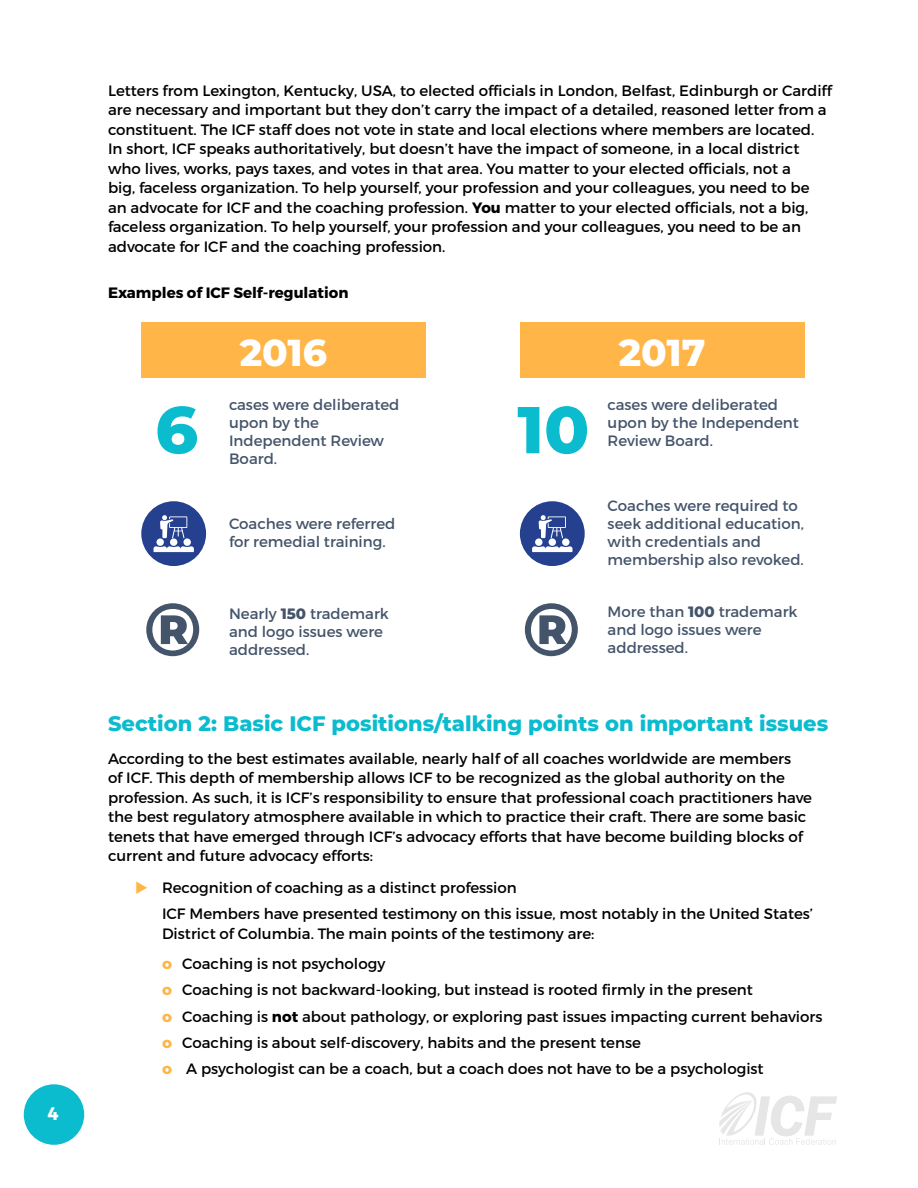
<style>
.page{position:relative;width:918px;height:1188px;background:#fff}
.page>*{position:absolute;margin:0;border:0;box-sizing:border-box;transform-origin:0 0}
.t1{font:800 75px "Montserrat";color:#44546a}
.t2{font:800 66px "Montserrat";color:#0bbbce}
.t3{font:800 37.5px "Montserrat";color:#fff}
.t4{font:800 21px "Montserrat";color:#0bbbce}
.t5{font:700 18px "Montserrat";color:#fff}
.t6{font:15px/19.5px "Montserrat";color:#000}
.t7{font:15px/18px "Montserrat";color:#44546a}
.t8{font:700 15px "Montserrat";color:#000}
.s1{font-weight:700}
.s2{font-weight:800}
.s3{font-weight:800;color:#ffb547}
</style>
<div class="page">
<div style="left:24px;top:1084px;width:60px;height:61px;background:#0bbbce;border-radius:50%"></div>
<svg style="left:719px;top:1092px;width:118px;height:53px"></svg>
<div style="left:141px;top:322px;width:285px;height:56px;background:#ffb547"></div>
<div style="left:520px;top:322px;width:284px;height:56px;background:#ffb547"></div>
<svg style="left:141px;top:501px;width:65px;height:65px"></svg>
<svg style="left:520px;top:501px;width:65px;height:65px"></svg>
<p class="t5" style="left:47px;top:1103px;width:13px">4</p>
<p class="t6" style="left:108px;top:81px;width:726px">Letters from Lexington, Kentucky, USA, to elected officials in London, Belfast, Edinburgh or Cardiff are necessary and important but they don’t carry the impact of a detailed, reasoned letter from a constituent. The ICF staff does not vote in state and local elections where members are located.<br>In short, ICF speaks authoritatively, but doesn’t have the impact of someone, in a local district who lives, works, pays taxes, and votes in that area. You matter to your elected officials, not a<br>big, faceless organization. To help yourself, your profession and your colleagues, you need to be<br>an advocate for ICF and the coaching profession. <span class="s1">You</span> matter to your elected officials, not a big, faceless organization. To help yourself, your profession and your colleagues, you need to be an advocate for ICF and the coaching profession.</p>
<p class="t8" style="left:108px;top:284px;width:242px">Examples of ICF Self-regulation</p>
<h3 class="t3" style="left:240px;top:325px;width:89px">2016</h3>
<h3 class="t3" style="left:619px;top:325px;width:88px">2017</h3>
<p class="t7" style="left:229px;top:396px;width:172px">cases were deliberated upon by the<br>Independent Review<br>Board.</p>
<p class="t7" style="left:608px;top:396px;width:193px">cases were deliberated upon by the Independent<br>Review Board.</p>
<h2 class="t2" style="left:155px;top:381px;width:44px">6</h2>
<h2 class="t2" style="left:517px;top:381px;width:73px">10</h2>
<p class="t7" style="left:229px;top:515px;width:168px">Coaches were referred for remedial training.</p>
<h1 class="t1" style="left:144px;top:574px;width:60px">®</h1>
<h1 class="t1" style="left:522px;top:574px;width:60px">®</h1>
<p class="t7" style="left:229px;top:605px;width:161px">Nearly <span class="s2">150</span> trademark and logo issues were addressed.</p>
<p class="t7" style="left:608px;top:497px;width:198px">Coaches were required to seek additional education, with credentials and membership also revoked.</p>
<p class="t7" style="left:608px;top:603px;width:191px">More than <span class="s2">100</span> trademark and logo issues were addressed.</p>
<h3 class="t4" style="left:108px;top:708px;width:722px">Section 2: Basic ICF positions/talking points on important issues</h3>
<p class="t6" style="left:108px;top:749px;width:706px">According to the best estimates available, nearly half of all coaches worldwide are members<br>of ICF. This depth of membership allows ICF to be recognized as the global authority on the profession. As such, it is ICF’s responsibility to ensure that professional coach practitioners have the best regulatory atmosphere available in which to practice their craft. There are some basic tenets that have emerged through ICF’s advocacy efforts that have become building blocks of current and future advocacy efforts:</p>
<p class="t6" style="left:162px;top:874px;width:653px;line-height:26.2px">Recognition of coaching as a distinct profession<br>ICF Members have presented testimony on this issue, most notably in the United States’</p>
<p class="t6" style="left:162px;top:918px;width:434px;line-height:30.3px">District of Columbia. The main points of the testimony are: <span class="s3">o</span> Coaching is not psychology</p>
<p class="t6" style="left:162px;top:977px;width:662px;line-height:26.2px"><span class="s3">o</span> Coaching is not backward-looking, but instead is rooted firmly in the present<br><span class="s3">o</span> Coaching is <span class="s1">not</span> about pathology, or exploring past issues impacting current behaviors <span class="s3">o</span> Coaching is about self-discovery, habits and the present tense<br><span class="s3">o</span> A psychologist can be a coach, but a coach does not have to be a psychologist</p>
</div>
